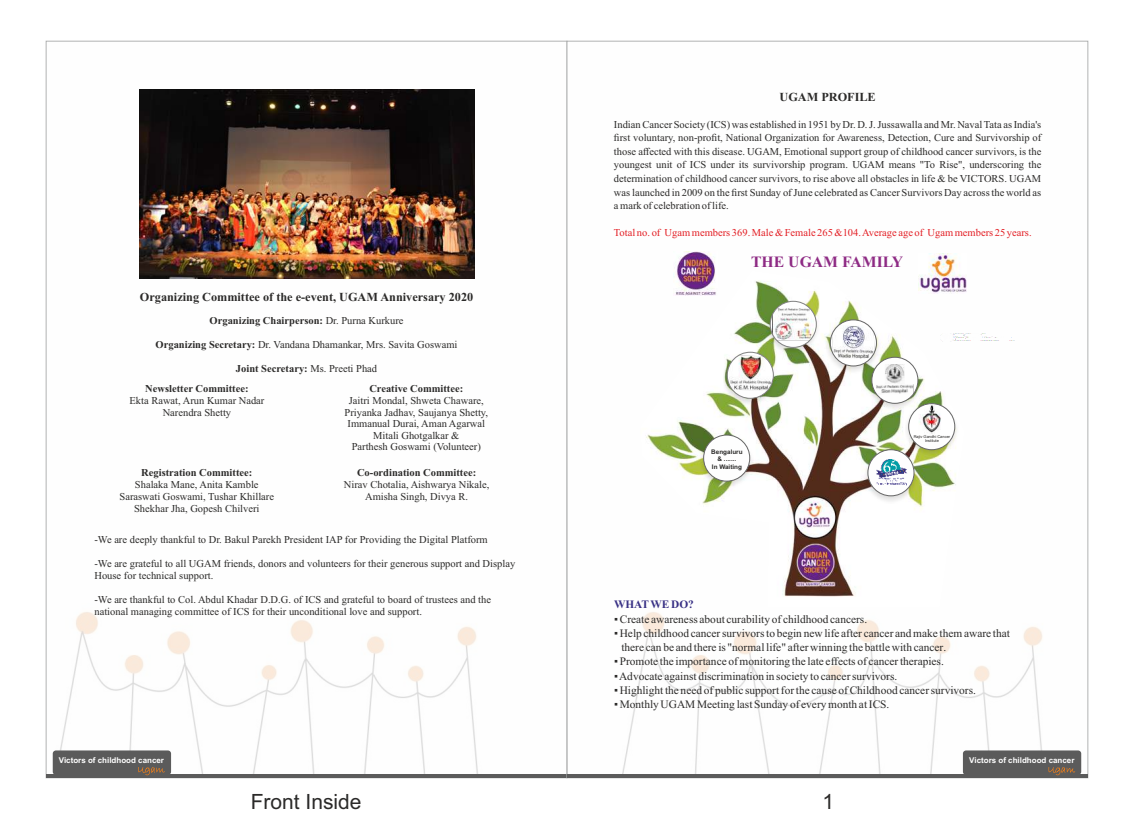
<style>
.page{position:relative;width:1134px;height:819px;background:#fff}
.page>*{position:absolute;margin:0;border:0;box-sizing:border-box;transform-origin:0 0}
.t1{font:21px "Arial";color:#2b2a29}
.t2{font:700 15.75px "Times New Roman";color:#8e2b84}
.t3{font:700 12.25px "Times New Roman";color:#2b2a29}
.t4{font:11.38px/14.3px "Times New Roman";color:#2b2a29}
.t5{font:700 11.38px "Times New Roman";color:#393185}
.t6{font:10.5px/12.1px "Times New Roman";color:#2b2a29;text-align:center}
.t7{font:700 10.5px/20.5px "Times New Roman";color:#2b2a29}
.t8{font:10.5px "Times New Roman";color:#e31e24}
.t9{font:700 7.96px "Arial";color:#fff}
.t10{font:700 6.3px/7.4px "Arial";color:#2b2a29;text-align:center}
.t11{font:3.94px/4.5px "Arial";color:#2b2a29;text-align:center}
.s1{font-weight:400}
.s2{font-weight:700}
</style>
<div class="page">
<img style="left:52px;top:612px;width:426px;height:162px">
<hr style="left:46px;top:774px;width:521px;height:4px;background:#5b5b5b">
<div style="left:53px;top:750px;width:118px;height:25px;background:#5b5b5b;border-radius:3px"></div>
<svg style="left:138px;top:767px;width:27px;height:8px"></svg>
<img style="left:622px;top:612px;width:421px;height:162px">
<hr style="left:567px;top:774px;width:521px;height:4px;background:#5b5b5b">
<div style="left:963px;top:750px;width:118px;height:25px;background:#5b5b5b;border-radius:3px"></div>
<svg style="left:1048px;top:767px;width:27px;height:8px"></svg>
<img style="left:139px;top:90px;width:335px;height:189px">
<img style="left:928px;top:254px;width:39px;height:38px">
<img style="left:676px;top:252px;width:39px;height:18px">
<img style="left:646px;top:270px;width:319px;height:327px">
<img style="left:864px;top:450px;width:53px;height:53px">
<div style="left:868px;top:450px;width:46px;height:46px;background:#fff;border-radius:50%"></div>
<img style="left:868px;top:456px;width:46px;height:34px">
<div style="left:868px;top:450px;width:46px;height:46px;border:1px solid #666;border-radius:50%"></div>
<img style="left:940px;top:334px;width:75px;height:8px">
<img style="left:868px;top:357px;width:53px;height:53px">
<img style="left:827px;top:320px;width:53px;height:53px">
<img style="left:767px;top:301px;width:53px;height:54px">
<img style="left:724px;top:352px;width:53px;height:53px">
<img style="left:905px;top:404px;width:53px;height:53px">
<div style="left:909px;top:404px;width:46px;height:46px;background:#fefefe;border-radius:50%"></div>
<img style="left:909px;top:404px;width:46px;height:31px">
<div style="left:909px;top:404px;width:46px;height:46px;border:1px solid #666;border-radius:50%"></div>
<div style="left:872px;top:357px;width:46px;height:46px;background:#fefefe;border-radius:50%"></div>
<img style="left:885px;top:364px;width:20px;height:20px">
<img style="left:876px;top:384px;width:38px;height:10px">
<div style="left:872px;top:357px;width:46px;height:46px;border:1px solid #666;border-radius:50%"></div>
<svg style="left:830px;top:320px;width:46px;height:46px"></svg>
<img style="left:832px;top:325px;width:42px;height:34px">
<div style="left:830px;top:320px;width:47px;height:46px;border:1px solid #666;border-radius:50%"></div>
<svg style="left:770px;top:301px;width:46px;height:46px"></svg>
<img style="left:773px;top:308px;width:41px;height:32px">
<div style="left:770px;top:301px;width:46px;height:46px;border:1px solid #808080;border-radius:50%"></div>
<div style="left:727px;top:352px;width:46px;height:46px;background:#fefefe;border-radius:50%"></div>
<img style="left:729px;top:355px;width:43px;height:36px">
<div style="left:727px;top:352px;width:46px;height:46px;border:1px solid #808080;border-radius:50%"></div>
<img style="left:700px;top:435px;width:53px;height:53px">
<div style="left:704px;top:435px;width:46px;height:46px;background:#fefefe;border:1px solid #666;border-radius:50%"></div>
<p class="t3" style="left:140px;top:293px;width:335px">Organizing Committee of the e-event, UGAM Anniversary 2020</p>
<p class="t7" style="left:210px;top:311px;width:195px">Organizing Chairperson: <span class="s1">Dr. Purna Kurkure</span></p>
<p class="t6" style="left:156px;top:339px;width:303px"><span class="s2">Organizing Secretary:</span> Dr. Vandana Dhamankar, Mrs. Savita Goswami</p>
<p class="t7" style="left:145px;top:359px;width:233px;text-indent:91px">Joint Secretary: <span class="s1">Ms. Preeti Phad<br></span>Newsletter Committee:</p>
<p class="t6" style="left:129px;top:396px;width:136px">Ekta Rawat, Arun Kumar Nadar<br>Narendra Shetty</p>
<p class="t7" style="left:369px;top:380px;width:95px">Creative Committee:</p>
<p class="t6" style="left:345px;top:396px;width:145px;line-height:11.6px">Jaitri Mondal, Shweta Chaware,<br>Priyanka Jadhav, Saujanya Shetty,<br>Immanual Durai, Aman Agarwal<br>Mitali Ghotgalkar &amp;<br>Parthesh Goswami (Volunteer)</p>
<p class="t7" style="left:357px;top:463px;width:121px">Co-ordination Committee:</p>
<p class="t6" style="left:344px;top:479px;width:147px">Nirav Chotalia, Aishwarya Nikale,<br>Amisha Singh, Divya R.</p>
<p class="t6" style="left:94px;top:534px;width:395px">-We are deeply thankful to Dr. Bakul Parekh President IAP for Providing the Digital Platform</p>
<p class="t6" style="left:94px;top:559px;width:422px;text-align:left">-We are grateful to all UGAM friends, donors and volunteers for their generous support and Display<br>House for technical support.</p>
<p class="t6" style="left:94px;top:595px;width:398px;text-align:left">-We are thankful to Col. Abdul Khadar D.D.G. of ICS and grateful to board of trustees and the national managing committee of ICS for their unconditional love and support.</p>
<p class="t7" style="left:141px;top:463px;width:113px">Registration Committee:</p>
<p class="t6" style="left:120px;top:479px;width:156px">Shalaka Mane, Anita Kamble<br>Saraswati Goswami, Tushar Khillare<br>Shekhar Jha, Gopesh Chilveri</p>
<p class="t3" style="left:780px;top:92px;width:98px">UGAM PROFILE</p>
<p class="t6" style="left:614px;top:118px;width:429px;line-height:13.6px;text-align:justify">Indian Cancer Society (ICS) was established in 1951 by Dr. D. J. Jussawalla and Mr. Naval Tata as India's first voluntary, non-profit, National Organization for Awareness, Detection, Cure and Survivorship of those affected with this disease. UGAM, Emotional support group of childhood cancer survivors, is the youngest unit of ICS under its survivorship program. UGAM means "To Rise", underscoring the determination of childhood cancer survivors, to rise above all obstacles in life &amp; be VICTORS. UGAM was launched in 2009 on the first Sunday of June celebrated as Cancer Survivors Day across the world as a mark of celebration of life.</p>
<p class="t8" style="left:614px;top:229px;width:419px">Total no. of Ugam members 369. Male &amp; Female 265 &amp;104. Average age of Ugam members 25 years.</p>
<h2 class="t2" style="left:751px;top:257px;width:154px">THE UGAM FAMILY</h2>
<p class="t10" style="left:711px;top:449px;width:33px">Bengaluru &amp; .......<br>In Waiting</p>
<p class="t11" style="left:914px;top:435px;width:38px">Rajiv Gandhi Cancer<br>Institute</p>
<p class="t5" style="left:614px;top:601px;width:81px">WHATWE DO?</p>
<p class="t4" style="left:614px;top:613px;width:255px">▪ Create awareness about curability of childhood cancers.</p>
<p class="t4" style="left:621px;top:627px;width:390px;text-indent:-7px">▪ Help childhood cancer survivors to begin new life after cancer and make them aware that there can be and there is "normal life" after winning the battle with cancer.</p>
<p class="t4" style="left:614px;top:656px;width:331px">▪ Promote the importance of monitoring the late effects of cancer therapies.</p>
<p class="t4" style="left:614px;top:670px;width:285px">▪ Advocate against discrimination in society to cancer survivors.</p>
<p class="t4" style="left:614px;top:684px;width:363px">▪ Highlight the need of public support for the cause of Childhood cancer survivors.</p>
<p class="t4" style="left:614px;top:698px;width:277px">▪ Monthly UGAM Meeting last Sunday of every month at ICS.</p>
<p class="t9" style="left:59px;top:757px;width:107px">Victors of childhood cancer</p>
<p class="t9" style="left:969px;top:757px;width:107px">Victors of childhood cancer</p>
<h1 class="t1" style="left:251px;top:794px;width:112px">Front Inside</h1>
<h1 class="t1" style="left:822px;top:794px;width:13px">1</h1>
</div>
